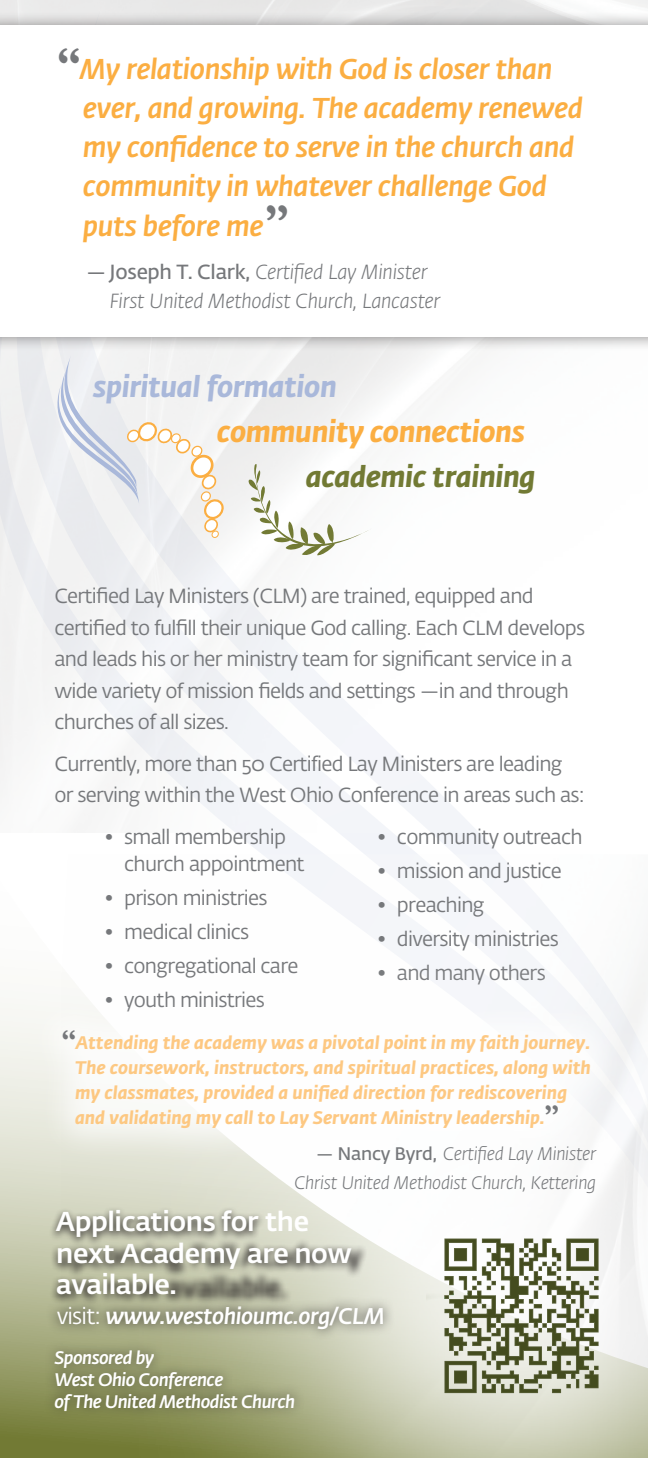
<style>
.page{position:relative;width:648px;height:1458px;background:#fff}
.page>*{position:absolute;margin:0;border:0;box-sizing:border-box;transform-origin:0 0}
.t1{font:italic 700 29.25px/45px "Fedra Sans Alt Std";letter-spacing:-.015em;color:#fbae42}
.t2{font:italic 700 29.25px "Fedra Sans Alt Std";letter-spacing:-.015em;color:#a9b8da}
.t3{font:italic 500 28.35px/39.4px "Fedra Sans Alt Std";letter-spacing:-.015em;color:#fbae42}
.t4{font:500 27px/31.5px "Fedra Sans Alt Std";letter-spacing:-.015em;color:#fff}
.t5{font:italic 500 22.5px "Fedra Sans Alt Std";letter-spacing:-.02em;color:#fff}
.t6{font:20.25px/31.5px "Fedra Sans Alt Std";letter-spacing:-.035em;color:#76787b}
.t7{font:italic 300 20.25px "Fedra Sans Alt Std";letter-spacing:-.015em;color:#76787b}
.t8{font:italic 700 18px/24.8px "Fedra Sans Alt Std";color:#fdc882}
.t9{font:italic 300 18px/29.2px "Fedra Sans Alt Std";letter-spacing:-.015em;color:#76787b;text-align:right}
.t10{font:italic 500 18px/21.6px "Fedra Sans Alt Std";letter-spacing:-.03em;color:#fff}
.s1{font-family:"Garamond";font-weight:700;font-style:normal;font-size:47.93px;color:#76787b}
.s2{font-weight:600;font-style:normal}
.s3{color:#727a34}
.s4{font-family:"Garamond";font-style:normal;font-size:29.25px;color:#76787b}
.s5{font-weight:400;font-style:normal}
</style>
<div class="page">
<svg style="left:235px;top:832px;width:264px;height:22px;fill:#f2f4f9"></svg>
<img style="left:0;top:0;width:648px;height:832px">
<svg style="left:246px;top:463px;width:126px;height:126px"></svg>
<svg style="left:41px;top:355px;width:183px;height:177px"></svg>
<div style="left:212px;top:531px;width:6px;height:7px;background:#fff;border-radius:50%"></div>
<div style="left:212px;top:530px;width:7px;height:8px;border:1px solid #fbae42;border-radius:50%"></div>
<svg style="left:0;top:865px;width:555px;height:593px;fill:#f6f6f9"></svg>
<div style="left:0;top:12px;width:648px;height:340px;background:#231f20;opacity:.5"></div>
<div style="left:0;top:26px;width:648px;height:311px;background:#fff"></div>
<svg style="left:114px;top:917px;width:534px;height:541px"></svg>
<img style="left:426px;top:1221px;width:192px;height:180px">
<div style="left:26px;top:993px;width:602px;height:172px;background:#fff"></div>
<div style="left:49px;top:1206px;width:319px;height:99px;background:#231f20;opacity:.95"></div>
<div style="left:44px;top:1339px;width:261px;height:82px;background:#231f20;opacity:.56"></div>
<div style="left:46px;top:1295px;width:349px;height:46px;background:#231f20;opacity:.51"></div>
<p class="t3" style="left:83px;top:49px;width:502px;text-indent:-26px"><span class="s1">“</span>My relationship with God is closer than ever, and growing. The academy renewed my confidence to serve in the church and community in whatever challenge God puts before me<span class="s1">”</span></p>
<p class="t7" style="left:86px;top:260px;width:343px"><span class="s2">— Joseph T. Clark,</span> Certified Lay Minister</p>
<p class="t7" style="left:109px;top:289px;width:332px">First United Methodist Church, Lancaster</p>
<p class="t2" style="left:93px;top:367px;width:245px">spiritual formation</p>
<p class="t1" style="left:306px;top:409px;width:231px;text-indent:-89px">community connections <span class="s3">academic training</span></p>
<p class="t6" style="left:54px;top:581px;width:532px">Certified Lay Ministers (CLM) are trained, equipped and certified to fulfill their unique God calling. Each CLM develops and leads his or her ministry team for significant service in a wide variety of mission fields and settings —in and through churches of all sizes.</p>
<p class="t6" style="left:54px;top:748px;width:532px">Currently, more than 50 Certified Lay Ministers are leading or serving within the West Ohio Conference in areas such as:</p>
<p class="t6" style="left:124px;top:824px;width:182px;line-height:27px;text-indent:-19px">• small membership church appointment</p>
<p class="t6" style="left:105px;top:882px;width:164px">• prison ministries</p>
<p class="t6" style="left:105px;top:916px;width:146px">• medical clinics</p>
<p class="t6" style="left:105px;top:950px;width:195px">• congregational care</p>
<p class="t6" style="left:105px;top:984px;width:161px">• youth ministries</p>
<p class="t6" style="left:378px;top:822px;width:206px">• community outreach</p>
<p class="t6" style="left:378px;top:856px;width:186px">• mission and justice</p>
<p class="t6" style="left:378px;top:890px;width:108px">• preaching</p>
<p class="t6" style="left:378px;top:923px;width:182px">• diversity ministries</p>
<p class="t6" style="left:378px;top:957px;width:169px">• and many others</p>
<p class="t8" style="left:75px;top:1030px;width:517px;text-indent:-14px"><span class="s4">“</span>Attending the academy was a pivotal point in my faith journey.<br>The coursework, instructors, and spiritual practices, along with my classmates, provided a unified direction for rediscovering and validating my call to Lay Servant Ministry leadership.<span class="s4">”</span></p>
<p class="t9" style="left:294px;top:1139px;width:304px"><span class="s2">— Nancy Byrd,</span> Certified Lay Minister<br>Christ United Methodist Church, Kettering</p>
<p class="t4" style="left:56px;top:1206px;width:297px">Applications for the next Academy are now available.</p>
<p class="t5" style="left:57px;top:1302px;width:330px"><span class="s5">visit:</span> www.westohioumc.org/CLM</p>
<p class="t10" style="left:54px;top:1347px;width:242px">Sponsored by<br>West Ohio Conference<br>of The United Methodist Church</p>
</div>
